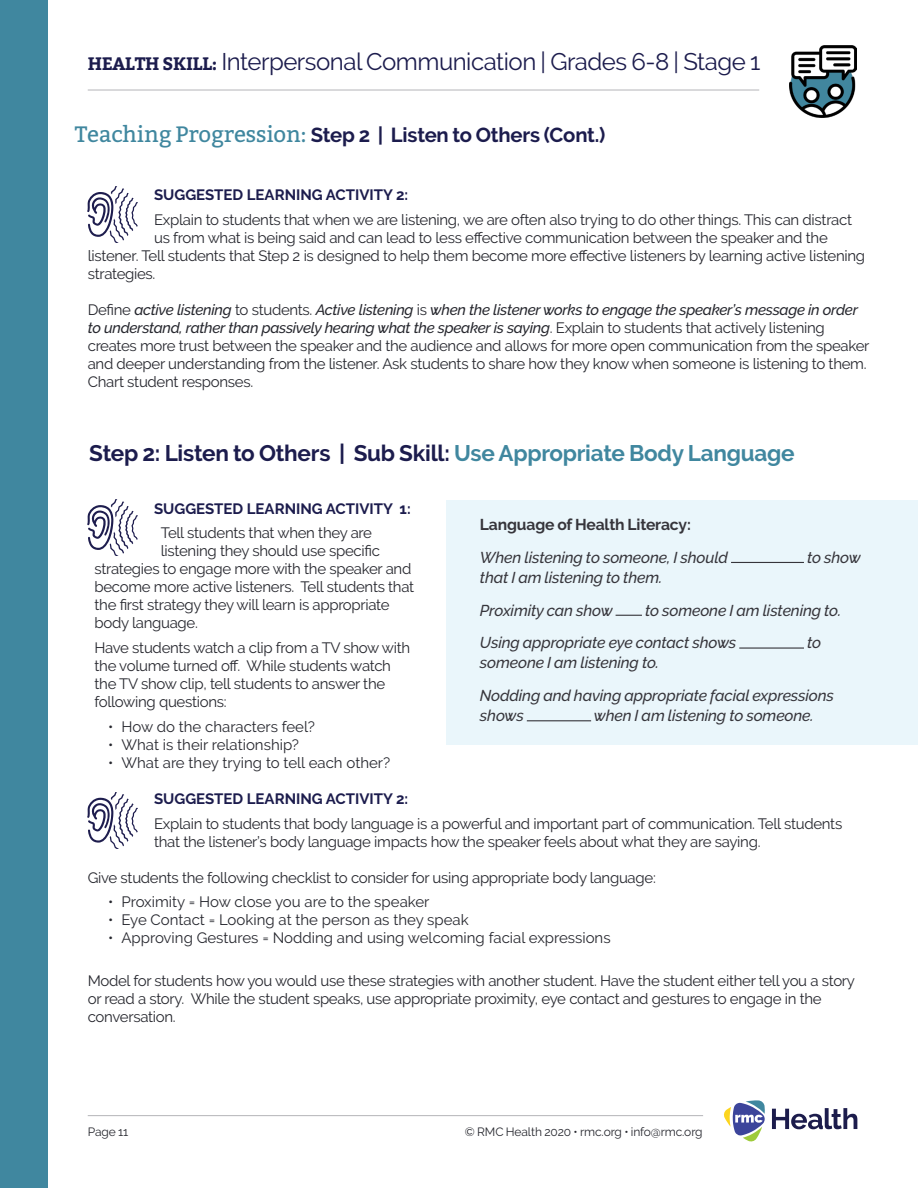
<style>
.page{position:relative;width:918px;height:1188px;background:#fff}
.page>*{position:absolute;margin:0;border:0;box-sizing:border-box;transform-origin:0 0}
.t1{font:24px "Raleway";letter-spacing:-.02em;color:#1c1c4d}
.Medium_Purple_Header{font:700 22.5px "Raleway";letter-spacing:-.01em;color:#1c1c4d}
.t2{font:700 20.25px "Raleway";letter-spacing:-.01em;color:#1c1c4d}
.t3{font:italic 500 15.75px/20px "Raleway";letter-spacing:-.01em;color:#36353b}
.t4{font:700 15.75px "Raleway";letter-spacing:-.01em;color:#36353b}
.Body_Copy{font:15px/18px "Raleway";letter-spacing:-.02em;color:#26272e}
.Teaching_Notes_and_L{font:15px/18px "Raleway";letter-spacing:-.02em;color:#26272e}
.Body_Copy-2{font:15px "Raleway";color:#26272e}
.Small_Purple_Header{font:700 15px "Raleway";color:#1c1c4d}
.t5{font:12px "Raleway";letter-spacing:-.01em;color:#26272e}
.s1{font-family:"Bitter";font-weight:700;font-size:18px}
.s2{font-family:"Bitter";font-weight:400;font-size:22.35px;color:#40879f}
.s3{font-weight:500;font-style:italic}
.s4{color:#40879f}
</style>
<div class="page">
<div style="left:0;top:0;width:47px;height:1188px;background:#40879f"></div>
<svg style="left:724px;top:1100px;width:41px;height:42px"></svg>
<svg style="left:772px;top:1108px;width:85px;height:21px"></svg>
<hr style="left:88px;top:1115px;width:615px;height:1px;background:#b4b5b8">
<hr style="left:88px;top:90px;width:671px;height:1px;background:#b4b5b8">
<img style="left:790px;top:46px;width:66px;height:72px">
<div style="left:446px;top:501px;width:472px;height:244px;background:#eaf6fb"></div>
<hr style="left:731px;top:562px;width:73px;height:1px;background:#36353b">
<svg style="left:616px;top:615px;width:26px;height:1px"></svg>
<hr style="left:739px;top:647px;width:65px;height:2px;background:#36353b">
<hr style="left:527px;top:720px;width:64px;height:1px;background:#36353b">
<svg style="left:87px;top:186px;width:51px;height:56px"></svg>
<svg style="left:87px;top:500px;width:51px;height:55px"></svg>
<svg style="left:87px;top:792px;width:51px;height:56px"></svg>
<p class="t1" style="left:88px;top:47px;width:674px"><span class="s1">HEALTH SKILL:</span> Interpersonal Communication | Grades 6-8 | Stage 1</p>
<p class="t2" style="left:75px;top:124px;width:532px"><span class="s2">Teaching Progression:</span> Step 2 | Listen to Others (Cont.)</p>
<p class="Small_Purple_Header" style="left:154px;top:186px;width:256px">SUGGESTED LEARNING ACTIVITY 2:</p>
<p class="Body_Copy" style="left:154px;top:211px;width:699px">Explain to students that when we are listening, we are often also trying to do other things. This can distract</p>
<p class="Body_Copy" style="left:154px;top:229px;width:675px">us from what is being said and can lead to less effective communication between the speaker and the</p>
<p class="Body_Copy" style="left:88px;top:247px;width:779px">listener. Tell students that Step 2 is designed to help them become more effective listeners by learning active listening</p>
<p class="Body_Copy" style="left:88px;top:265px;width:69px">strategies.</p>
<p class="Body_Copy" style="left:88px;top:301px;width:783px">Define <span class="s3">active listening</span> to students. <span class="s3">Active listening</span> is <span class="s3">when the listener works to engage the speaker’s message in order to understand, rather than passively hearing what the speaker is saying</span>. Explain to students that actively listening creates more trust between the speaker and the audience and allows for more open communication from the speaker and deeper understanding from the listener. Ask students to share how they know when someone is listening to them.<br>Chart student responses.</p>
<p class="Medium_Purple_Header" style="left:89px;top:440px;width:707px">Step 2: Listen to Others | Sub Skill: <span class="s4">Use Appropriate Body Language</span></p>
<p class="Small_Purple_Header" style="left:154px;top:500px;width:258px">SUGGESTED LEARNING ACTIVITY 1:</p>
<p class="Teaching_Notes_and_L" style="left:161px;top:524px;width:213px">Tell students that when they are</p>
<p class="Teaching_Notes_and_L" style="left:161px;top:542px;width:221px">listening they should use specific</p>
<p class="Teaching_Notes_and_L" style="left:94px;top:560px;width:318px">strategies to engage more with the speaker and</p>
<p class="Teaching_Notes_and_L" style="left:94px;top:578px;width:321px">become more active listeners. Tell students that</p>
<p class="Teaching_Notes_and_L" style="left:94px;top:596px;width:297px">the first strategy they will learn is appropriate</p>
<p class="Teaching_Notes_and_L" style="left:94px;top:614px;width:105px">body language.</p>
<p class="Teaching_Notes_and_L" style="left:94px;top:639px;width:317px">Have students watch a clip from a TV show with the volume turned off. While students watch the TV show clip, tell students to answer the following questions:</p>
<p class="Body_Copy-2" style="left:108px;top:718px;width:209px">• How do the characters feel?</p>
<p class="Body_Copy-2" style="left:108px;top:736px;width:193px">• What is their relationship?</p>
<p class="Body_Copy-2" style="left:108px;top:754px;width:284px">• What are they trying to tell each other?</p>
<p class="Small_Purple_Header" style="left:154px;top:790px;width:256px">SUGGESTED LEARNING ACTIVITY 2:</p>
<p class="Body_Copy" style="left:154px;top:814px;width:690px">Explain to students that body language is a powerful and important part of communication. Tell students that the listener’s body language impacts how the speaker feels about what they are saying.</p>
<p class="Body_Copy" style="left:88px;top:868px;width:570px">Give students the following checklist to consider for using appropriate body language:</p>
<p class="Body_Copy-2" style="left:108px;top:893px;width:323px">• Proximity = How close you are to the speaker</p>
<p class="Body_Copy-2" style="left:108px;top:911px;width:362px">• Eye Contact = Looking at the person as they speak</p>
<p class="Body_Copy-2" style="left:108px;top:929px;width:504px">• Approving Gestures = Nodding and using welcoming facial expressions</p>
<p class="Body_Copy" style="left:88px;top:972px;width:769px">Model for students how you would use these strategies with another student. Have the student either tell you a story or read a story. While the student speaks, use appropriate proximity, eye contact and gestures to engage in the conversation.</p>
<p class="t4" style="left:480px;top:515px;width:212px">Language of Health Literacy:</p>
<p class="t3" style="left:480px;top:547px;width:250px">When listening to someone, I should</p>
<p class="t3" style="left:807px;top:547px;width:55px">to show</p>
<p class="t3" style="left:480px;top:567px;width:184px">that I am listening to them.</p>
<p class="t3" style="left:480px;top:600px;width:134px">Proximity can show</p>
<p class="t3" style="left:645px;top:600px;width:198px">to someone I am listening to.</p>
<p class="t3" style="left:480px;top:633px;width:258px">Using appropriate eye contact shows</p>
<p class="t3" style="left:807px;top:633px;width:16px">to</p>
<p class="t3" style="left:480px;top:653px;width:181px">someone I am listening to.</p>
<p class="t3" style="left:480px;top:686px;width:356px">Nodding and having appropriate facial expressions shows</p>
<p class="t3" style="left:594px;top:706px;width:221px">when I am listening to someone.</p>
<p class="t5" style="left:88px;top:1125px;width:42px">Page 11</p>
<p class="t5" style="left:465px;top:1125px;width:239px">© RMC Health 2020 • rmc.org • info@rmc.org</p>
</div>
